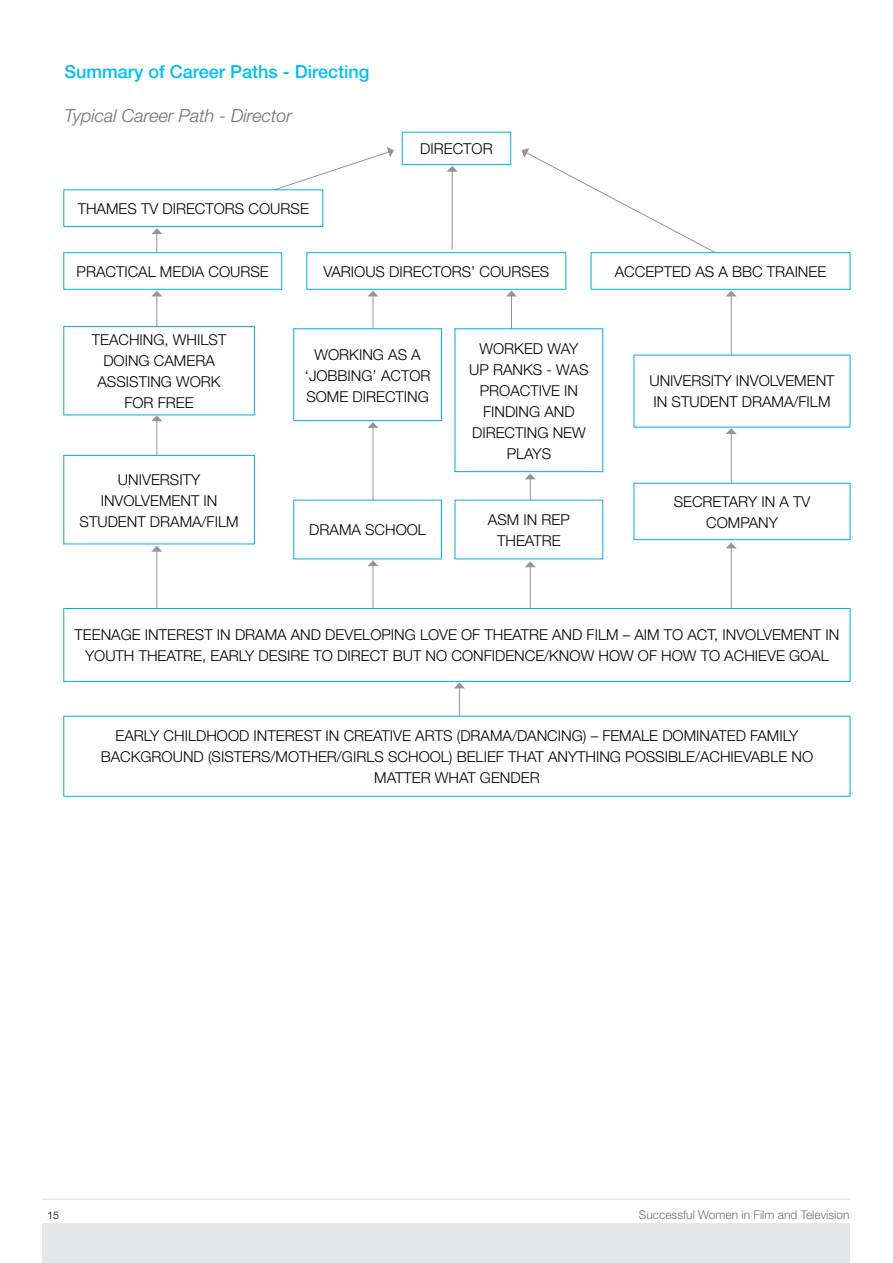
<style>
.page{position:relative;width:893px;height:1263px;background:#fff}
.page>*{position:absolute;margin:0;border:0;box-sizing:border-box;transform-origin:0 0}
.t1{font:500 18px "Helvetica Neue";color:#00c0f3}
.t2{font:italic 300 18px "Helvetica Neue";color:#6d6f71}
.t3{font:300 15px/21px "Helvetica Neue";color:#000}
.t4{font:300 12px "Helvetica Neue";color:#6d6f71}
.t5{font:300 10.5px "Helvetica Neue";color:#000}
</style>
<div class="page">
<div style="left:43px;top:1224px;width:807px;height:39px;background:#e6e7e8"></div>
<hr style="left:43px;top:1198px;width:807px;height:2px;background:#e6e7e8">
<hr style="left:373px;top:296px;width:1px;height:34px;background:#939598">
<svg style="left:368px;top:291px;width:10px;height:5px"></svg>
<hr style="left:373px;top:427px;width:1px;height:80px;background:#939598">
<svg style="left:367px;top:422px;width:11px;height:6px"></svg>
<hr style="left:373px;top:565px;width:1px;height:81px;background:#939598">
<svg style="left:368px;top:560px;width:10px;height:6px"></svg>
<hr style="left:511px;top:296px;width:1px;height:34px;background:#939598">
<svg style="left:506px;top:291px;width:11px;height:5px"></svg>
<hr style="left:530px;top:478px;width:1px;height:35px;background:#939598">
<svg style="left:525px;top:473px;width:11px;height:6px"></svg>
<hr style="left:530px;top:566px;width:1px;height:52px;background:#939598">
<svg style="left:525px;top:561px;width:11px;height:6px"></svg>
<hr style="left:459px;top:687px;width:1px;height:52px;background:#939598">
<svg style="left:454px;top:682px;width:11px;height:6px"></svg>
<hr style="left:731px;top:296px;width:1px;height:60px;background:#939598">
<svg style="left:726px;top:291px;width:10px;height:5px"></svg>
<hr style="left:731px;top:433px;width:1px;height:61px;background:#939598">
<svg style="left:726px;top:428px;width:11px;height:6px"></svg>
<hr style="left:731px;top:548px;width:1px;height:89px;background:#939598">
<svg style="left:726px;top:542px;width:10px;height:6px"></svg>
<hr style="left:156px;top:296px;width:1px;height:34px;background:#939598">
<svg style="left:152px;top:291px;width:10px;height:5px"></svg>
<hr style="left:156px;top:420px;width:1px;height:35px;background:#939598">
<svg style="left:151px;top:415px;width:11px;height:6px"></svg>
<hr style="left:156px;top:551px;width:1px;height:66px;background:#939598">
<svg style="left:151px;top:546px;width:11px;height:6px"></svg>
<hr style="left:156px;top:233px;width:1px;height:35px;background:#939598">
<svg style="left:151px;top:228px;width:11px;height:6px"></svg>
<svg style="left:275px;top:147px;width:119px;height:59px"></svg>
<svg style="left:522px;top:148px;width:193px;height:110px"></svg>
<div style="left:64px;top:190px;width:259px;height:36px;background:#fff"></div>
<div style="left:63px;top:189px;width:260px;height:38px;border:1px solid #00aeef"></div>
<div style="left:64px;top:253px;width:218px;height:36px;background:#fff"></div>
<div style="left:63px;top:252px;width:219px;height:38px;border:1px solid #00aeef"></div>
<div style="left:63px;top:608px;width:787px;height:74px;border:1px solid #00aeef"></div>
<div style="left:64px;top:326px;width:190px;height:89px;background:#fff"></div>
<div style="left:63px;top:326px;width:192px;height:89px;border:1px solid #00aeef"></div>
<div style="left:63px;top:455px;width:192px;height:89px;border:1px solid #00aeef"></div>
<div style="left:307px;top:253px;width:259px;height:36px;background:#fff"></div>
<div style="left:306px;top:252px;width:260px;height:38px;border:1px solid #00aeef"></div>
<div style="left:293px;top:328px;width:149px;height:93px;border:1px solid #00aeef"></div>
<div style="left:294px;top:500px;width:147px;height:59px;background:#fff"></div>
<div style="left:634px;top:483px;width:216px;height:57px;background:#fff"></div>
<div style="left:634px;top:483px;width:216px;height:57px;border:1px solid #00aeef"></div>
<div style="left:591px;top:253px;width:259px;height:36px;background:#fff"></div>
<div style="left:591px;top:252px;width:259px;height:38px;border:1px solid #00aeef"></div>
<div style="left:402px;top:132px;width:109px;height:33px;border:1px solid #00aeef"></div>
<hr style="left:452px;top:171px;width:1px;height:78px;background:#939598">
<svg style="left:447px;top:166px;width:11px;height:6px"></svg>
<p class="t1" style="left:64px;top:61px;width:307px">Summary of Career Paths - Directing</p>
<p class="t2" style="left:64px;top:105px;width:229px">Typical Career Path - Director</p>
<p class="t3" style="left:78px;top:198px;width:11px">THAMES</p>
<p class="t3" style="left:141px;top:198px;width:42px">TV DIRECTORS</p>
<p class="t3" style="left:249px;top:198px;width:22px">COURSE</p>
<p class="t3" style="left:420px;top:138px;width:20px">DIRECTOR</p>
<p class="t3" style="left:77px;top:261px;width:20px">PRACTICAL</p>
<p class="t3" style="left:160px;top:261px;width:10px">MEDIA</p>
<p class="t3" style="left:209px;top:261px;width:22px">COURSE</p>
<p class="t3" style="left:92px;top:329px;width:10px">TEACHING</p>
<p class="t3" style="left:165px;top:329px;width:19px">, WHILST</p>
<p class="t3" style="left:103px;top:350px;width:10px">DOING</p>
<p class="t3" style="left:154px;top:350px;width:12px">CAMERA</p>
<p class="t3" style="left:98px;top:371px;width:10px">ASSISTING</p>
<p class="t3" style="left:176px;top:371px;width:13px">WORK</p>
<p class="t3" style="left:124px;top:392px;width:11px">FOR</p>
<p class="t3" style="left:158px;top:392px;width:10px">FREE</p>
<p class="t3" style="left:118px;top:468px;width:10px">UNIVERSIT</p>
<p class="t3" style="left:191px;top:468px;width:11px">Y</p>
<p class="t3" style="left:101px;top:489px;width:10px">INVOLVEMENT</p>
<p class="t3" style="left:204px;top:489px;width:7px">IN</p>
<p class="t3" style="left:80px;top:510px;width:11px">STUDENT</p>
<p class="t3" style="left:150px;top:510px;width:12px">DRAMA</p>
<p class="t3" style="left:202px;top:510px;width:22px">/FILM</p>
<p class="t3" style="left:323px;top:261px;width:10px">VARIOUS</p>
<p class="t3" style="left:389px;top:261px;width:10px">DIRECTORS</p>
<p class="t3" style="left:471px;top:261px;width:30px">’ COURSES</p>
<p class="t3" style="left:315px;top:343px;width:11px">WORKING</p>
<p class="t3" style="left:388px;top:343px;width:32px">AS A</p>
<p class="t3" style="left:305px;top:364px;width:15px">‘JOBBING</p>
<p class="t3" style="left:373px;top:364px;width:20px">’ ACTOR</p>
<p class="t3" style="left:306px;top:385px;width:12px">SOME</p>
<p class="t3" style="left:352px;top:385px;width:10px">DIRECTING</p>
<p class="t3" style="left:309px;top:519px;width:12px">DRAMA</p>
<p class="t3" style="left:365px;top:519px;width:21px">SCHOOL</p>
<p class="t3" style="left:480px;top:337px;width:12px">WORKED</p>
<p class="t3" style="left:547px;top:337px;width:32px">WAY</p>
<p class="t3" style="left:469px;top:358px;width:35px">UP RANKS</p>
<p class="t3" style="left:547px;top:358px;width:22px">- WAS</p>
<p class="t3" style="left:480px;top:379px;width:10px">PROACTIVE</p>
<p class="t3" style="left:564px;top:379px;width:7px">IN</p>
<p class="t3" style="left:483px;top:400px;width:9px">FINDING</p>
<p class="t3" style="left:544px;top:400px;width:11px">AND</p>
<p class="t3" style="left:472px;top:421px;width:10px">DIRECTING</p>
<p class="t3" style="left:553px;top:421px;width:12px">NEW</p>
<p class="t3" style="left:507px;top:442px;width:44px">PLAYS</p>
<p class="t3" style="left:497px;top:509px;width:55px;text-indent:-9px">ASM IN REP<br>THEATRE</p>
<p class="t3" style="left:615px;top:261px;width:20px">ACCEPTED</p>
<p class="t3" style="left:695px;top:261px;width:48px">AS ABBC</p>
<p class="t3" style="left:767px;top:261px;width:10px">TRAINEE</p>
<p class="t3" style="left:649px;top:370px;width:10px">UNIVERSIT</p>
<p class="t3" style="left:723px;top:370px;width:24px">Y INVOLVEMENT</p>
<p class="t3" style="left:653px;top:391px;width:29px">IN STUDENT</p>
<p class="t3" style="left:742px;top:391px;width:12px">DRAMA</p>
<p class="t3" style="left:794px;top:391px;width:14px">/FILM</p>
<p class="t3" style="left:674px;top:491px;width:11px">SECRETAR</p>
<p class="t3" style="left:748px;top:491px;width:64px">Y IN A TV</p>
<p class="t3" style="left:706px;top:512px;width:12px">COMPAN</p>
<p class="t3" style="left:769px;top:512px;width:11px">Y</p>
<p class="t3" style="left:75px;top:624px;width:19px">TEENAGE</p>
<p class="t3" style="left:145px;top:624px;width:10px">INTEREST</p>
<p class="t3" style="left:217px;top:624px;width:30px">IN DRAMA</p>
<p class="t3" style="left:291px;top:624px;width:11px">AND</p>
<p class="t3" style="left:325px;top:624px;width:10px">DEVELOPING</p>
<p class="t3" style="left:420px;top:624px;width:10px">LOVE</p>
<p class="t3" style="left:461px;top:624px;width:34px">OF THEATRE</p>
<p class="t3" style="left:552px;top:624px;width:11px">AND</p>
<p class="t3" style="left:587px;top:624px;width:9px">FILM</p>
<p class="t3" style="left:623px;top:624px;width:21px">– AIM</p>
<p class="t3" style="left:664px;top:624px;width:69px">TOACT, INVOLVEMENT</p>
<p class="t3" style="left:825px;top:624px;width:7px">IN</p>
<p class="t3" style="left:85px;top:645px;width:20px">YOUTH</p>
<p class="t3" style="left:139px;top:645px;width:11px">THEATRE</p>
<p class="t3" style="left:202px;top:645px;width:19px">, EARL</p>
<p class="t3" style="left:245px;top:645px;width:23px">Y DESIRE</p>
<p class="t3" style="left:314px;top:645px;width:34px">TO DIRECT</p>
<p class="t3" style="left:393px;top:645px;width:11px">BUT</p>
<p class="t3" style="left:426px;top:645px;width:37px">NO CONFIDENCE</p>
<p class="t3" style="left:544px;top:645px;width:17px">/KNOW</p>
<p class="t3" style="left:598px;top:645px;width:13px">HOW</p>
<p class="t3" style="left:638px;top:645px;width:36px">OF HOW</p>
<p class="t3" style="left:701px;top:645px;width:34px">TO ACHIEVE</p>
<p class="t3" style="left:789px;top:645px;width:11px">GOAL</p>
<p class="t3" style="left:116px;top:725px;width:10px">EARL</p>
<p class="t3" style="left:150px;top:725px;width:24px">Y CHILDHOOD</p>
<p class="t3" style="left:254px;top:725px;width:10px">INTEREST</p>
<p class="t3" style="left:326px;top:725px;width:28px">IN CREATIVE</p>
<p class="t3" style="left:415px;top:725px;width:11px">ARTS</p>
<p class="t3" style="left:457px;top:725px;width:15px">(DRAMA</p>
<p class="t3" style="left:512px;top:725px;width:16px">/DANCING</p>
<p class="t3" style="left:583px;top:725px;width:30px">) – FEMALE</p>
<p class="t3" style="left:662px;top:725px;width:11px">DOMINATED</p>
<p class="t3" style="left:750px;top:725px;width:9px">FAMIL</p>
<p class="t3" style="left:789px;top:725px;width:11px">Y</p>
<p class="t3" style="left:101px;top:746px;width:12px">BACKGROUND</p>
<p class="t3" style="left:208px;top:746px;width:13px">(SISTERS</p>
<p class="t3" style="left:271px;top:746px;width:16px">/MOTHER</p>
<p class="t3" style="left:337px;top:746px;width:15px">/GIRLS</p>
<p class="t3" style="left:388px;top:746px;width:12px">SCHOOL</p>
<p class="t3" style="left:449px;top:746px;width:17px">) BELIEF</p>
<p class="t3" style="left:508px;top:746px;width:10px">THAT</p>
<p class="t3" style="left:548px;top:746px;width:39px">AN YTHING</p>
<p class="t3" style="left:625px;top:746px;width:10px">POSSIBLE</p>
<p class="t3" style="left:695px;top:746px;width:15px">/ACHIEVABLE</p>
<p class="t3" style="left:791px;top:746px;width:12px">NO</p>
<p class="t3" style="left:374px;top:767px;width:11px">MATTER</p>
<p class="t3" style="left:435px;top:767px;width:12px">WHAT</p>
<p class="t3" style="left:480px;top:767px;width:11px">GENDER</p>
<p class="t5" style="left:47px;top:1209px;width:13px">15</p>
<p class="t4" style="left:639px;top:1207px;width:212px">SUCCESSFUL WOMEN IN FILM AND TELEVISION</p>
</div>
